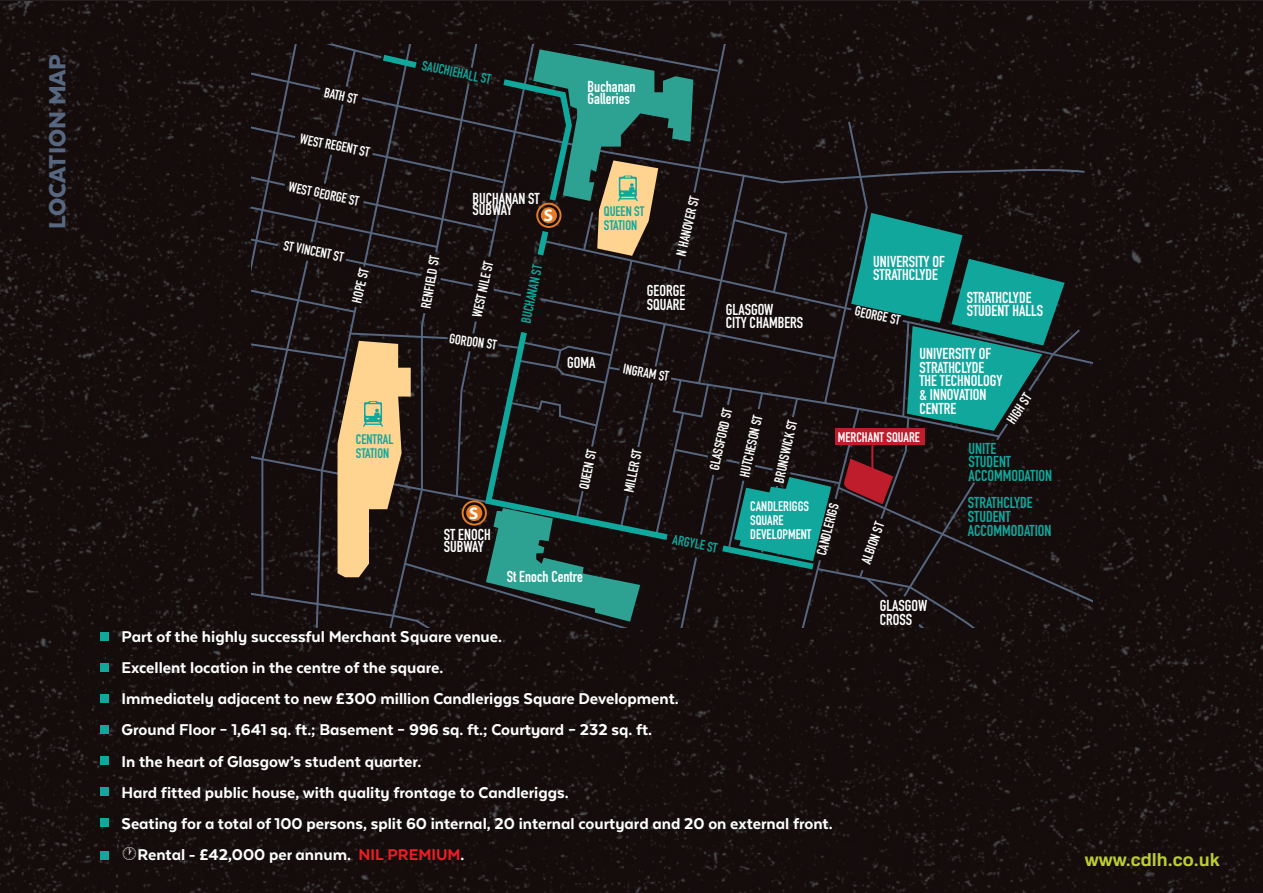
<style>
.page{position:relative;width:1263px;height:893px;background:#fff}
.page>*{position:absolute;margin:0;border:0;box-sizing:border-box;transform-origin:0 0}
.t1{font:27px "Texta Alt Black Alt";color:#576780}
.t2{font:600 23.4px "Myriad Pro";color:#fff}
.t3{font:800 18px/31.2px "Texta Alt";color:#fff}
.t4{font:700 18px "Familiar Pro";color:#bbce30}
.t5{font:700 15.6px/13.6px "DIN Condensed";color:#fff}
.t6{font:700 15.6px/13.6px "DIN Condensed";color:#10a89d}
.t7{font:700 13.65px/13.6px "DIN Condensed";color:#fff}
.t8{font:700 13.65px/13.6px "DIN Condensed";color:#10a89d}
.s1{color:#ee1d23}
</style>
<div class="page">
<img style="left:0;top:1px;width:1263px;height:892px">
<svg style="left:251px;top:44px;width:842px;height:584px;background:#212825"></svg>
<div style="left:100px;top:632px;width:8px;height:8px;background:#10a89d"></div>
<div style="left:100px;top:663px;width:8px;height:8px;background:#10a89d"></div>
<div style="left:100px;top:694px;width:8px;height:8px;background:#10a89d"></div>
<div style="left:100px;top:725px;width:8px;height:8px;background:#10a89d"></div>
<div style="left:100px;top:756px;width:8px;height:8px;background:#10a89d"></div>
<div style="left:100px;top:787px;width:8px;height:8px;background:#10a89d"></div>
<div style="left:100px;top:818px;width:8px;height:8px;background:#10a89d"></div>
<div style="left:100px;top:851px;width:8px;height:8px;background:#10a89d"></div>
<h1 class="t1" style="left:49px;top:229px;width:176px;rotate:-90deg">LOCATION MAP</h1>
<p class="t7" style="left:326px;top:88px;width:35px;rotate:12deg">BATH ST</p>
<p class="t7" style="left:301px;top:133px;width:72px;rotate:12deg">WEST REGENT ST</p>
<p class="t7" style="left:290px;top:182px;width:73px;rotate:12deg">WEST GEORGE ST</p>
<p class="t7" style="left:285px;top:240px;width:62px;rotate:12deg">ST VINCENT ST</p>
<p class="t7" style="left:352px;top:301px;width:36px;rotate:-77deg">HOPE ST</p>
<p class="t8" style="left:356px;top:434px;width:39px">CENTRAL<br>STATION</p>
<p class="t8" style="left:423px;top:60px;width:72px;rotate:12deg">SAUCHIEHALL ST</p>
<p class="t5" style="left:588px;top:83px;width:50px;line-height:11.7px">Buchanan<br>Galleries</p>
<p class="t5" style="left:472px;top:194px;width:69px;line-height:11.7px">BUCHANAN ST<br>SUBWAY</p>
<p class="t2" style="left:544px;top:205px;width:11px">s</p>
<p class="t7" style="left:421px;top:307px;width:55px;rotate:-80deg">RENFIELD ST</p>
<p class="t7" style="left:472px;top:316px;width:59px;rotate:-78deg">WEST NILE ST</p>
<p class="t7" style="left:450px;top:333px;width:49px;rotate:8deg">GORDON ST</p>
<p class="t8" style="left:521px;top:321px;width:60px;rotate:-78deg">BUCHANAN ST</p>
<p class="t2" style="left:469px;top:502px;width:11px">s</p>
<p class="t5" style="left:444px;top:531px;width:48px;line-height:11.7px">ST ENOCH<br>SUBWAY</p>
<p class="t8" style="left:604px;top:206px;width:42px">QUEEN ST<br>STATION</p>
<p class="t7" style="left:676px;top:254px;width:62px;rotate:-77deg">N HANOVER ST</p>
<p class="t5" style="left:647px;top:286px;width:40px">GEORGE<br>SQUARE</p>
<p class="t5" style="left:726px;top:305px;width:79px">GLASGOW<br>CITY CHAMBERS</p>
<p class="t5" style="left:873px;top:256px;width:73px">UNIVERSITY OF<br>STRATHCLYDE</p>
<p class="t7" style="left:856px;top:306px;width:48px;rotate:12deg">GEORGE ST</p>
<p class="t5" style="left:967px;top:292px;width:78px">STRATHCLYDE<br>STUDENT HALLS</p>
<p class="t5" style="left:919px;top:349px;width:85px">UNIVERSITY OF<br>STRATHCLYDE<br>THE TECHNOLOGY &amp; INNOVATION<br>CENTRE</p>
<p class="t5" style="left:567px;top:358px;width:30px">GOMA</p>
<p class="t7" style="left:624px;top:364px;width:48px;rotate:10deg">INGRAM ST</p>
<p class="t7" style="left:1006px;top:419px;width:34px;rotate:-56deg">HIGH ST</p>
<p class="t7" style="left:709px;top:468px;width:64px;rotate:-77deg">GLASSFORD ST</p>
<p class="t7" style="left:739px;top:475px;width:64px;rotate:-77deg">HUTCHESON ST</p>
<p class="t7" style="left:774px;top:481px;width:65px;rotate:-77deg">BRUNSWICK ST</p>
<p class="t7" style="left:838px;top:432px;width:84px">MERCHANT SQUARE</p>
<p class="t6" style="left:968px;top:443px;width:85px">UNITE<br>STUDENT<br>ACCOMMODATION</p>
<p class="t6" style="left:968px;top:498px;width:85px">STRATHCLYDE<br>STUDENT<br>ACCOMMODATION</p>
<p class="t7" style="left:579px;top:488px;width:42px;rotate:-79deg">QUEEN ST</p>
<p class="t7" style="left:624px;top:492px;width:45px;rotate:-79deg">MILLER ST</p>
<p class="t7" style="left:750px;top:501px;width:63px">CANDLERIGGS<br>SQUARE<br>DEVELOPMENT</p>
<p class="t7" style="left:817px;top:554px;width:55px;rotate:-76deg">CANDLERIGS</p>
<p class="t7" style="left:861px;top:562px;width:45px;rotate:-71deg">ALBION ST</p>
<p class="t8" style="left:674px;top:534px;width:47px;rotate:11deg">ARGYLE ST</p>
<p class="t5" style="left:507px;top:571px;width:78px">St Enoch Centre</p>
<p class="t5" style="left:880px;top:601px;width:49px">GLASGOW<br>CROSS</p>
<p class="t3" style="left:122px;top:622px;width:713px">Part of the highly successful Merchant Square venue.<br>Excellent location in the centre of the square.<br>Immediately adjacent to new £300 million Candleriggs Square Development.<br>Ground Floor – 1,641 sq. ft.; Basement – 996 sq. ft.; Courtyard – 232 sq. ft.<br>In the heart of Glasgow’s student quarter.<br>Hard fitted public house, with quality frontage to Candleriggs.<br>Seating for a total of 100 persons, split 60 internal, 20 internal courtyard and 20 on external front.</p>
<p class="t3" style="left:122px;top:841px;width:344px">•Rental - £42,000 per annum. <span class="s1">NIL PREMIUM</span>.</p>
<p class="t4" style="left:1085px;top:849px;width:136px">www.cdlh.co.uk</p>
</div>
